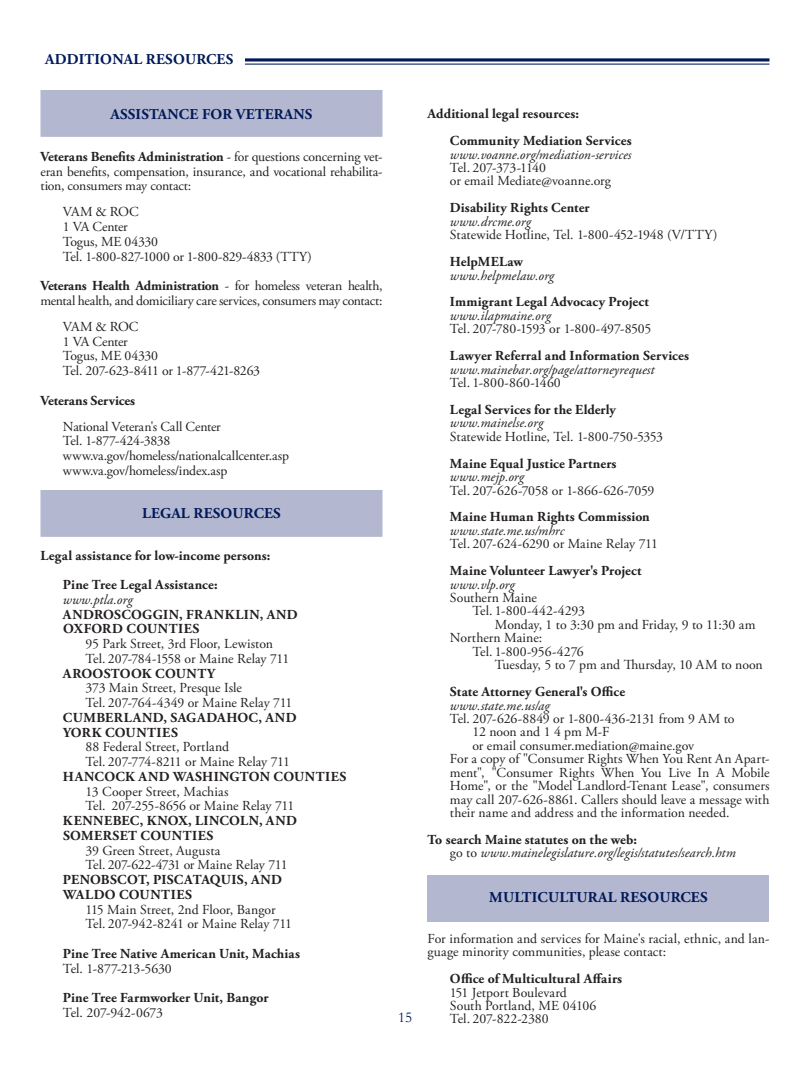
<style>
.page{position:relative;width:810px;height:1080px;background:#fff}
.page>*{position:absolute;margin:0;border:0;box-sizing:border-box;transform-origin:0 0}
.t1{font:700 15px "Adobe Garamond Pro";letter-spacing:.015em;color:#011958}
.t2{font:15px "Garamond";color:#011958}
.t3{font:13.75px/14.8px "Adobe Garamond Pro";letter-spacing:-.005em;color:#231f20}
.t4{font:700 13.75px/26.9px "Adobe Garamond Pro";letter-spacing:.015em;color:#231f20}
.t5{font:italic 13.75px/13.4px "Adobe Garamond Pro";letter-spacing:.005em;color:#231f20}
.t6{font:700 13.75px/14.8px "Adobe Garamond Pro";letter-spacing:.035em;color:#231f20}
.t7{font:700 13.75px "Adobe Garamond Pro";letter-spacing:-.005em;color:#231f20}
.s1{font-weight:700}
.s2{font-weight:700;font-style:normal}
.s3{font-style:normal}
</style>
<div class="page">
<svg style="left:245px;top:58px;width:525px;height:4px;background:#384a7c"></svg>
<hr style="left:41px;top:64px;width:729px;height:1px;background:#011958">
<div style="left:41px;top:28px;width:204px;height:62px;background:#fff"></div>
<div style="left:41px;top:90px;width:341px;height:47px;background:#b3b7d0;border:1px solid #b3b7d0"></div>
<div style="left:428px;top:875px;width:341px;height:47px;background:#b3b7d0"></div>
<div style="left:41px;top:490px;width:341px;height:47px;background:#b3b7d0;border:1px solid #b3b7d0"></div>
<p class="t1" style="left:45px;top:51px;width:190px">ADDITIONAL RESOURCES</p>
<p class="t1" style="left:110px;top:106px;width:204px">ASSISTANCE FOR VETERANS</p>
<p class="t3" style="left:41px;top:150px;width:344px;text-align:justify"><span class="s1">Veterans Benefits Administration</span> - for questions concerning vet&shy;eran benefits, compensation, insurance, and vocational rehabilita&shy;tion, consumers may contact:</p>
<p class="t3" style="left:63px;top:205px;width:250px">VAM &amp; ROC<br>1 VA Center<br>Togus, ME 04330<br>Tel. 1‑800‑827‑1000 or 1-800-829-4833 (TTY)</p>
<p class="t3" style="left:40px;top:279px;width:344px"><span class="s1">Veterans Health Administration</span> - for homeless veteran health, mental health, and domiciliary care services, consumers may contact:</p>
<p class="t3" style="left:63px;top:320px;width:198px">VAM &amp; ROC<br>1 VA Center<br>Togus, ME 04330<br>Tel. 207‑623‑8411 or 1-877-421-8263</p>
<p class="t7" style="left:40px;top:392px;width:96px">Veterans Services</p>
<p class="t3" style="left:63px;top:419px;width:228px">National Veteran's Call Center<br>Tel. 1-877-424-3838 www.va.gov/homeless/nationalcallcenter.asp www.va.gov/homeless/index.asp</p>
<p class="t1" style="left:142px;top:504px;width:140px">LEGAL RESOURCES</p>
<p class="t4" style="left:63px;top:541px;width:209px;line-height:29.5px;text-indent:-22px">Legal assistance for low-income persons:<br>Pine Tree Legal Assistance:</p>
<p class="t5" style="left:63px;top:593px;width:71px">www.ptla.org</p>
<p class="t6" style="left:63px;top:607px;width:236px">ANDROSCOGGIN, FRANKLIN, AND<br>OXFORD COUNTIES</p>
<p class="t3" style="left:85px;top:637px;width:205px">95 Park Street, 3rd Floor, Lewiston<br>Tel. 207‑784-1558 or Maine Relay 711</p>
<p class="t4" style="left:63px;top:660px;width:154px">AROOSTOOK COUNTY</p>
<p class="t3" style="left:85px;top:681px;width:208px">373 Main Street, Presque Isle<br>Tel. 207‑764-4349 or Maine Relay 711</p>
<p class="t6" style="left:63px;top:710px;width:235px">CUMBERLAND, SAGADAHOC, AND<br>YORK COUNTIES</p>
<p class="t3" style="left:85px;top:740px;width:206px">88 Federal Street, Portland<br>Tel. 207‑774-8211 or Maine Relay 711</p>
<p class="t4" style="left:63px;top:763px;width:285px">HANCOCK AND WASHINGTON COUNTIES</p>
<p class="t3" style="left:85px;top:784px;width:210px">13 Cooper Street, Machias<br>Tel. 207‑255-8656 or Maine Relay 711</p>
<p class="t6" style="left:63px;top:814px;width:236px">KENNEBEC, KNOX, LINCOLN, AND<br>SOMERSET COUNTIES</p>
<p class="t3" style="left:85px;top:843px;width:204px">39 Green Street, Augusta<br>Tel. 207‑622-4731 or Maine Relay 711</p>
<p class="t4" style="left:63px;top:873px;width:221px;line-height:14.8px">PENOBSCOT, PISCATAQUIS, AND<br>WALDO COUNTIES</p>
<p class="t3" style="left:85px;top:902px;width:208px">115 Main Street, 2nd Floor, Bangor<br>Tel. 207‑942-8241 or Maine Relay 711</p>
<p class="t4" style="left:63px;top:940px;width:239px">Pine Tree Native American Unit, Machias</p>
<p class="t3" style="left:63px;top:961px;width:110px">Tel. 1-877-213-5630</p>
<p class="t4" style="left:63px;top:985px;width:207px">Pine Tree Farmworker Unit, Bangor</p>
<p class="t3" style="left:63px;top:1006px;width:101px">Tel. 207‑942-0673</p>
<p class="t2" style="left:398px;top:1008px;width:16px">15</p>
<p class="t4" style="left:450px;top:101px;width:183px;text-indent:-22px">Additional legal resources:<br>Community Mediation Services</p>
<p class="t5" style="left:450px;top:148px;width:183px">www.voanne.org/mediation-services</p>
<p class="t3" style="left:450px;top:161px;width:162px;line-height:13.4px">Tel. 207‑373-1140<br>or email Mediate@voanne.org</p>
<p class="t4" style="left:450px;top:195px;width:141px">Disability Rights Center</p>
<p class="t5" style="left:450px;top:215px;width:82px">www.drcme.org</p>
<p class="t3" style="left:450px;top:228px;width:269px">Statewide Hotline, Tel. 1-800-452-1948 (V/TTY)</p>
<p class="t4" style="left:450px;top:249px;width:74px">HelpMELaw</p>
<p class="t5" style="left:450px;top:269px;width:106px">www.helpmelaw.org</p>
<p class="t4" style="left:450px;top:289px;width:200px">Immigrant Legal Advocacy Project</p>
<p class="t5" style="left:450px;top:309px;width:102px">www.ilapmaine.org</p>
<p class="t3" style="left:450px;top:322px;width:203px">Tel. 207-780-1593 or 1-800-497-8505</p>
<p class="t4" style="left:450px;top:343px;width:241px">Lawyer Referral and Information Services</p>
<p class="t5" style="left:450px;top:363px;width:206px">www.mainebar.org/page/attorneyrequest</p>
<p class="t3" style="left:450px;top:376px;width:112px">Tel. 1-800-860-1460</p>
<p class="t4" style="left:450px;top:396px;width:168px">Legal Services for the Elderly</p>
<p class="t5" style="left:450px;top:417px;width:95px">www.mainelse.org</p>
<p class="t3" style="left:450px;top:430px;width:214px">Statewide Hotline, Tel. 1-800-750-5353</p>
<p class="t4" style="left:450px;top:450px;width:168px">Maine Equal Justice Partners</p>
<p class="t5" style="left:450px;top:470px;width:76px">www.mejp.org</p>
<p class="t3" style="left:450px;top:483px;width:206px">Tel. 207‑626-7058 or 1-866-626-7059</p>
<p class="t4" style="left:450px;top:504px;width:201px">Maine Human Rights Commission</p>
<p class="t5" style="left:450px;top:524px;width:116px">www.state.me.us/mhrc</p>
<p class="t3" style="left:450px;top:537px;width:209px">Tel. 207-624-6290 or Maine Relay 711</p>
<p class="t4" style="left:450px;top:558px;width:193px">Maine Volunteer Lawyer's Project</p>
<p class="t5" style="left:450px;top:578px;width:66px">www.vlp.org</p>
<p class="t3" style="left:450px;top:591px;width:89px">Southern Maine</p>
<p class="t3" style="left:472px;top:604px;width:114px">Tel. 1-800-442-4293</p>
<p class="t3" style="left:495px;top:618px;width:262px">Monday, 1 to 3:30 pm and Friday, 9 to 11:30 am</p>
<p class="t3" style="left:450px;top:631px;width:94px">Northern Maine:</p>
<p class="t3" style="left:472px;top:645px;width:113px">Tel. 1-800-956-4276</p>
<p class="t3" style="left:495px;top:658px;width:269px">Tuesday, 5 to 7 pm and Thursday, 10 AM to noon</p>
<p class="t4" style="left:450px;top:679px;width:177px">State Attorney General's Office</p>
<p class="t5" style="left:450px;top:699px;width:101px">www.state.me.us/ag</p>
<p class="t3" style="left:450px;top:712px;width:286px">Tel. 207‑626-8849 or 1‑800‑436‑2131 from 9 AM to</p>
<p class="t3" style="left:472px;top:725px;width:139px">12 noon and 1 4 pm M-F</p>
<p class="t3" style="left:472px;top:739px;width:223px">or email consumer.mediation@maine.gov</p>
<p class="t3" style="left:450px;top:752px;width:321px">For a copy of "Consumer Rights When You Rent An Apart-</p>
<p class="t3" style="left:450px;top:765px;width:321px">ment", "Consumer Rights When You Live In A Mobile</p>
<p class="t3" style="left:450px;top:779px;width:321px">Home", or the "Model Landlord-Tenant Lease", consumers</p>
<p class="t3" style="left:450px;top:792px;width:321px">may call 207‑626‑8861. Callers should leave a message with</p>
<p class="t3" style="left:450px;top:806px;width:281px">their name and address and the information needed.</p>
<p class="t5" style="left:450px;top:833px;width:287px;text-indent:-22px"><span class="s2">To search Maine statutes on the web:<br></span><span class="s3">go to</span> www.mainelegislature.org/legis/statutes/search.htm</p>
<p class="t1" style="left:489px;top:889px;width:220px">MULTICULTURAL RESOURCES</p>
<p class="t3" style="left:427px;top:932px;width:344px;line-height:13.4px">For information and services for Maine's racial, ethnic, and lan&shy;guage minority communities, please contact:</p>
<p class="t4" style="left:450px;top:966px;width:174px">Office of Multicultural Affairs</p>
<p class="t3" style="left:450px;top:986px;width:148px;line-height:13.4px">151 Jetport Boulevard<br>South Portland, ME 04106<br>Tel. 207-822-2380</p>
</div>
